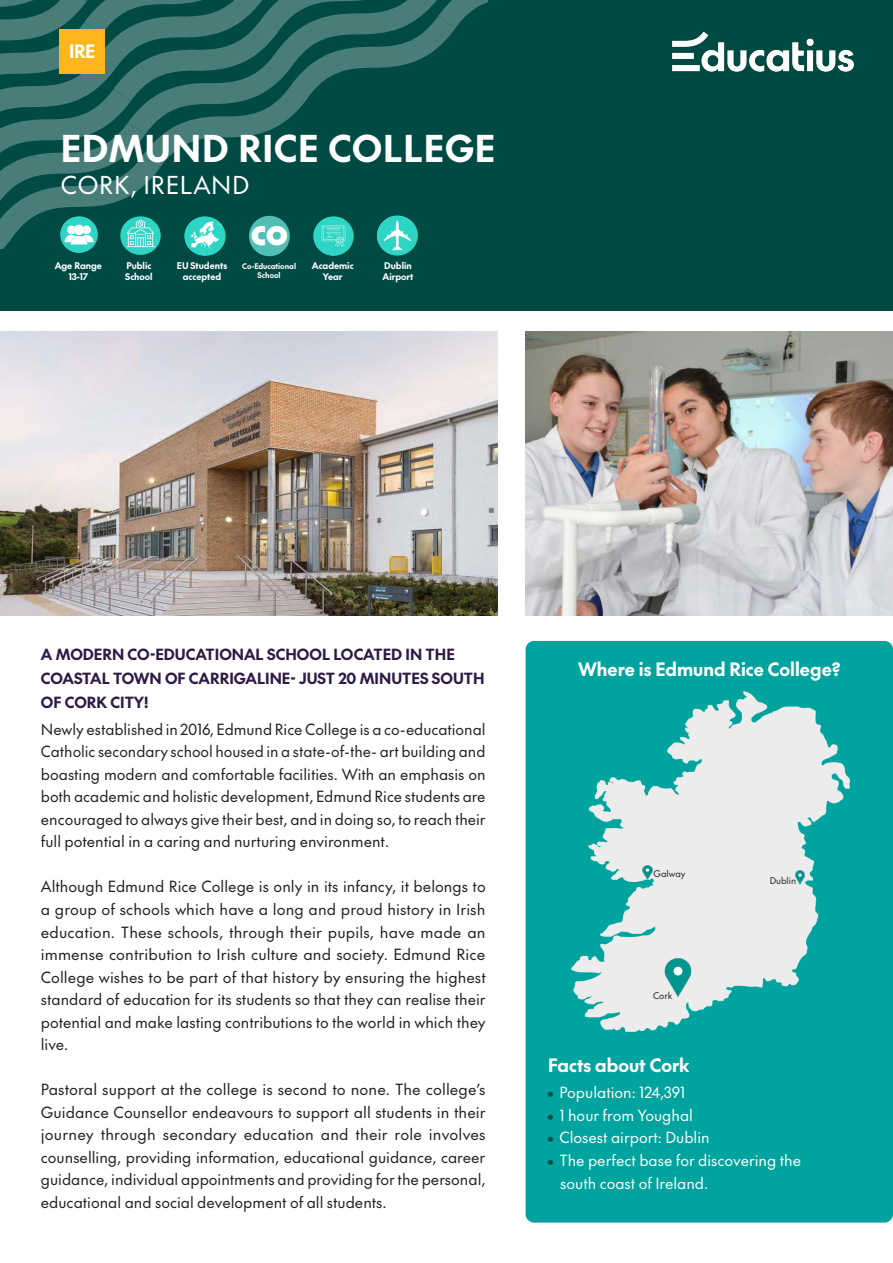
<style>
.page{position:relative;width:893px;height:1263px;background:#fff}
.page>*{position:absolute;margin:0;border:0;box-sizing:border-box;transform-origin:0 0}
.t1{font:700 36px "The Future";letter-spacing:.025em;color:#fff}
.t2{font:900 36px "The Future";color:#fff}
.t3{font:24px "The Future";letter-spacing:.025em;color:#fff}
.t4{font:700 18px "The Future";color:#fff}
.t5{font:15px/22.5px "The Future";color:#231f20;text-align:justify}
.t6{font:15px "The Future";color:#fff}
.Small_title_2{font:700 15px/24px "The Future";color:#2e1a45}
.t7{font:700 9px "The Future";color:#fff}
.t8{font:9px "The Future";color:#231f20}
.t9{font:700 7.5px "The Future";color:#fff}
.s1{color:#004a44}
</style>
<div class="page">
<div style="left:0;top:0;width:893px;height:310px;background:#004a44"></div>
<svg style="left:0;top:0;width:487px;height:248px"></svg>
<img style="left:672px;top:31px;width:182px;height:41px">
<div style="left:526px;top:641px;width:367px;height:581px;background:#00a39d;border-radius:9px"></div>
<img style="left:526px;top:331px;width:367px;height:284px">
<img style="left:60px;top:215px;width:39px;height:38px">
<img style="left:120px;top:215px;width:42px;height:40px">
<img style="left:183px;top:215px;width:43px;height:41px">
<img style="left:312px;top:215px;width:42px;height:41px">
<img style="left:374px;top:206px;width:44px;height:50px">
<img style="left:0;top:332px;width:497px;height:283px">
<img style="left:571px;top:692px;width:278px;height:339px">
<img style="left:664px;top:958px;width:28px;height:39px">
<img style="left:795px;top:870px;width:10px;height:14px">
<svg style="left:643px;top:866px;width:9px;height:13px"></svg>
<div style="left:249px;top:216px;width:41px;height:40px;background:#51bfb6;border-radius:50%"></div>
<div style="left:60px;top:30px;width:45px;height:44px;background:#fcb61c"></div>
<p class="t4" style="left:69px;top:38px;width:28px">IRE</p>
<p class="t1" style="left:61px;top:123px;width:436px">EDMUND RICE COLLEGE</p>
<p class="t3" style="left:61px;top:168px;width:190px">CORK, IRELAND</p>
<p class="t7" style="left:55px;top:259px;width:49px">Age Range</p>
<p class="t7" style="left:68px;top:270px;width:21px">13-17</p>
<p class="t7" style="left:126px;top:259px;width:26px">Public</p>
<p class="t7" style="left:125px;top:270px;width:29px">School</p>
<p class="t7" style="left:177px;top:259px;width:52px">EU Students</p>
<p class="t7" style="left:183px;top:270px;width:40px">accepted</p>
<p class="t2" style="left:251px;top:205px;width:38px">co</p>
<p class="t9" style="left:242px;top:261px;width:55px">Co-Educational</p>
<p class="t9" style="left:258px;top:270px;width:25px">School</p>
<p class="t7" style="left:312px;top:259px;width:43px">Academic</p>
<p class="t7" style="left:323px;top:270px;width:21px">Year</p>
<p class="t7" style="left:384px;top:259px;width:29px">Dublin</p>
<p class="t7" style="left:383px;top:270px;width:32px">Airport</p>
<p class="Small_title_2" style="left:41px;top:641px;width:445px">A MODERN CO-EDUCATIONAL SCHOOL LOCATED IN THE<br>COASTAL TOWN OF CARRIGALINE- JUST 20 MINUTES SOUTH<br>OF CORK CITY!</p>
<p class="t5" style="left:41px;top:718px;width:446px">Newly established in 2016, Edmund Rice College is a co-educational Catholic secondary school housed in a state-of-the- art building and boasting modern and comfortable facilities. With an emphasis on both academic and holistic development, Edmund Rice students are encouraged to always give their best, and in doing so, to reach their full potential in a caring and nurturing environment.</p>
<p class="t5" style="left:41px;top:875px;width:446px">Although Edmund Rice College is only in its infancy, it belongs to a group of schools which have a long and proud history in Irish education. These schools, through their pupils, have made an immense contribution to Irish culture and society. Edmund Rice College wishes to be part of that history by ensuring the highest standard of education for its students so that they can realise their potential and make lasting contributions to the world in which they live.</p>
<p class="t5" style="left:41px;top:1078px;width:446px">Pastoral support at the college is second to none. The college’s Guidance Counsellor endeavours to support all students in their journey through secondary education and their role involves counselling, providing information, educational guidance, career guidance, individual appointments and providing for the personal, educational and social development of all students.</p>
<p class="t4" style="left:578px;top:656px;width:264px">Where is Edmund Rice College?</p>
<p class="t8" style="left:654px;top:867px;width:34px">Galway</p>
<p class="t8" style="left:653px;top:989px;width:21px">Cork</p>
<p class="t4" style="left:548px;top:1052px;width:143px">Facts about Cork</p>
<p class="t8" style="left:770px;top:875px;width:28px">Dublin</p>
<p class="t6" style="left:547px;top:1082px;width:140px"><span class="s1">•</span> Population: 124,391</p>
<p class="t6" style="left:547px;top:1105px;width:148px"><span class="s1">•</span> 1 hour from Youghal</p>
<p class="t6" style="left:547px;top:1127px;width:164px"><span class="s1">•</span> Closest airport: Dublin</p>
<p class="t6" style="left:547px;top:1150px;width:256px"><span class="s1">•</span> The perfect base for discovering the</p>
<p class="t6" style="left:560px;top:1173px;width:150px">south coast of Ireland.</p>
</div>
